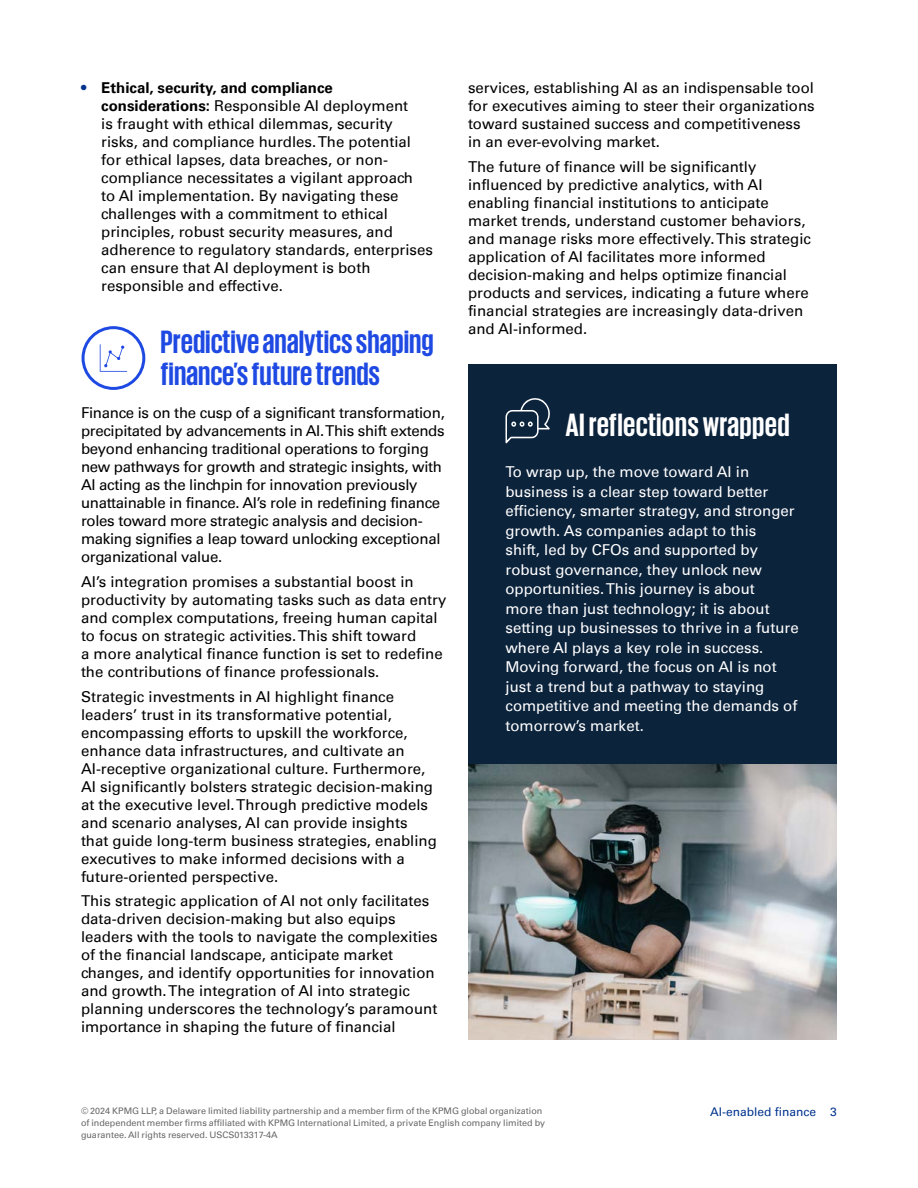
<style>
.page{position:relative;width:918px;height:1188px;background:#fff}
.page>*{position:absolute;margin:0;border:0;box-sizing:border-box;transform-origin:0 0}
.t1{font:700 33px/31.5px "KPMG";color:#1e49e2}
.t2{font:700 33px "KPMG";letter-spacing:.01em;color:#fff}
.t3{font:15px/18px "Univers 55 Roman";color:#000}
.t4{font:15px/19.5px "Univers 55 Roman";color:#fff}
.t5{font:15px/18px "Univers 55 Roman";letter-spacing:-.02em;color:#000}
.t6{font:700 15px "Univers 65";color:#000}
.t7{font:12px "Univers 55 Roman";color:#00338d}
.t8{font:9px/12px "Univers 55 Roman";color:#666}
.s1{color:#00338d}
.s2{font-family:"Univers 65";font-weight:700}
</style>
<div class="page">
<div style="left:82px;top:326px;width:63px;height:64px;border:3px solid #1e49e2;border-radius:50%"></div>
<svg style="left:100px;top:344px;width:27px;height:28px"></svg>
<div style="left:468px;top:364px;width:369px;height:401px;background:#0c233c"></div>
<svg style="left:505px;top:398px;width:45px;height:45px"></svg>
<img style="left:468px;top:765px;width:369px;height:275px">
<p class="t6" style="left:81px;top:79px;width:253px"><span class="s1">•</span> Ethical, security, and compliance</p>
<p class="t3" style="left:101px;top:97px;width:333px"><span class="s2">considerations:</span> Responsible AI deployment<br>is fraught with ethical dilemmas, security risks, and compliance hurdles. The potential for ethical lapses, data breaches, or non&shy;compliance necessitates a vigilant approach<br>to AI implementation. By navigating these challenges with a commitment to ethical principles, robust security measures, and adherence to regulatory standards, enterprises can ensure that AI deployment is both responsible and effective.</p>
<h1 class="t1" style="left:160px;top:325px;width:275px">Predictive analytics shaping finance’s future trends</h1>
<p class="t5" style="left:81px;top:404px;width:365px">Finance is on the cusp of a significant transformation, precipitated by advancements in AI. This shift extends beyond enhancing traditional operations to forging new pathways for growth and strategic insights, with AI acting as the linchpin for innovation previously unattainable in finance. AI’s role in redefining finance roles toward more strategic analysis and decision&shy;making signifies a leap toward unlocking exceptional organizational value.</p>
<p class="t3" style="left:81px;top:573px;width:367px">AI’s integration promises a substantial boost in productivity by automating tasks such as data entry and complex computations, freeing human capital to focus on strategic activities. This shift toward<br>a more analytical finance function is set to redefine the contributions of finance professionals.</p>
<p class="t3" style="left:81px;top:687px;width:357px">Strategic investments in AI highlight finance leaders’ trust in its transformative potential, encompassing efforts to upskill the workforce, enhance data infrastructures, and cultivate an AI-receptive organizational culture. Furthermore, AI significantly bolsters strategic decision-making at the executive level. Through predictive models and scenario analyses, AI can provide insights that guide long-term business strategies, enabling executives to make informed decisions with a future-oriented perspective.</p>
<p class="t3" style="left:81px;top:892px;width:358px">This strategic application of AI not only facilitates data-driven decision-making but also equips leaders with the tools to navigate the complexities of the financial landscape, anticipate market changes, and identify opportunities for innovation and growth. The integration of AI into strategic planning underscores the technology’s paramount importance in shaping the future of financial</p>
<p class="t3" style="left:468px;top:79px;width:348px">services, establishing AI as an indispensable tool for executives aiming to steer their organizations toward sustained success and competitiveness in an ever-evolving market.</p>
<p class="t3" style="left:468px;top:158px;width:345px">The future of finance will be significantly influenced by predictive analytics, with AI enabling financial institutions to anticipate market trends, understand customer behaviors, and manage risks more effectively. This strategic application of AI facilitates more informed decision-making and helps optimize financial products and services, indicating a future where financial strategies are increasingly data-driven and AI-informed.</p>
<h1 class="t2" style="left:566px;top:409px;width:226px">AI reflections wrapped</h1>
<p class="t4" style="left:506px;top:462px;width:295px">To wrap up, the move toward AI in business is a clear step toward better efficiency, smarter strategy, and stronger growth. As companies adapt to this<br>shift, led by CFOs and supported by robust governance, they unlock new opportunities. This journey is about<br>more than just technology; it is about setting up businesses to thrive in a future where AI plays a key role in success.<br>Moving forward, the focus on AI is not just a trend but a pathway to staying competitive and meeting the demands of tomorrow’s market.</p>
<p class="t8" style="left:81px;top:1105px;width:463px">© 2024 KPMG LLP, a Delaware limited liability partnership and a member firm of the KPMG global organization</p>
<p class="t7" style="left:710px;top:1105px;width:128px">AI-enabled finance 3</p>
<p class="t8" style="left:81px;top:1117px;width:466px">of independent member firms affiliated with KPMG International Limited, a private English company limited by guarantee. All rights reserved. USCS013317-4A</p>
</div>
